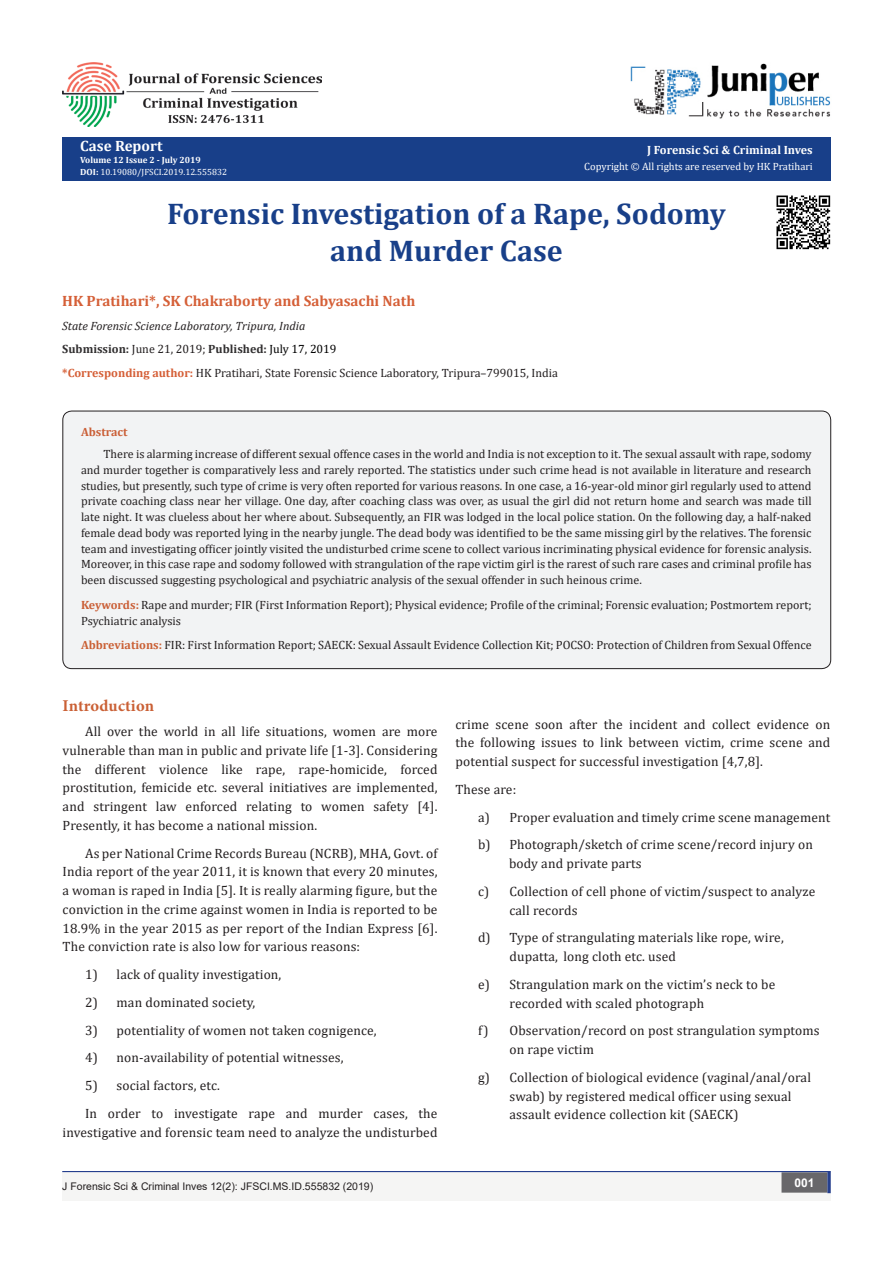
<style>
.page{position:relative;width:893px;height:1263px;background:#fff}
.page>*{position:absolute;margin:0;border:0;box-sizing:border-box;transform-origin:0 0}
.t1{font:700 30px/37.5px "Cambria";color:#183f89;text-align:center}
.t2{font:700 16.5px "Minion Pro";letter-spacing:.005em;color:#ca6035}
.t3{font:700 15px "Cambria";color:#d55f37}
.t4{font:700 15px "Cambria";color:#fff}
.t5{font:13.5px/18.8px "Cambria";letter-spacing:.01em;color:#231f20}
.t6{font:12px/15.8px "Cambria";color:#231f20;text-align:justify}
.t7{font:italic 12px "Cambria";color:#231f20}
.t8{font:700 12px "Cambria";color:#312f30}
.t9{font:700 12px "Cambria";color:#fff}
.t10{font:700 12px "Cambria";color:#ca5f37}
.t11{font:700 12px "Arial";color:#fff}
.t12{font:10.5px "Arial";color:#231f20}
.t13{font:10.5px "Cambria";color:#fff}
.t14{font:9px "Cambria";color:#fff}
.t15{font:700 9px "Cambria";color:#fff}
.s1{font-weight:700}
.s2{font-weight:400;color:#231f20}
.s3{font-weight:400;color:#000}
.s4{font-weight:700;color:#d55f37}
.s5{font-weight:700;color:#ca5f37}
.s6{font-weight:700;color:#ca6035}
</style>
<div class="page">
<div style="left:62px;top:137px;width:769px;height:44px;background:#183f89"></div>
<div style="left:62px;top:1172px;width:769px;height:29px;background:#f5f5f4"></div>
<div style="left:782px;top:1173px;width:45px;height:19px;background:#68676a"></div>
<div style="left:781px;top:1172px;width:46px;height:20px;border:2px solid #68676a"></div>
<svg style="left:827px;top:1172px;width:4px;height:21px"></svg>
<hr style="left:62px;top:1171px;width:769px;height:1px;background:#253f8e">
<img style="left:630px;top:63px;width:201px;height:56px">
<img style="left:62px;top:62px;width:260px;height:65px">
<div style="left:63px;top:411px;width:768px;height:258px;background:#f2f3f4;border-radius:9px"></div>
<div style="left:63px;top:411px;width:768px;height:258px;border:1px solid #231f20;border-radius:9px"></div>
<img style="left:776px;top:195px;width:55px;height:55px">
<p class="t4" style="left:80px;top:135px;width:84px">Case Report</p>
<p class="t15" style="left:80px;top:154px;width:122px">Volume 12 Issue 2 - July 2019</p>
<p class="t14" style="left:80px;top:167px;width:148px"><span class="s1">DOI:</span> 10.19080/JFSCI.2019.12.555832</p>
<p class="t9" style="left:647px;top:142px;width:167px">J Forensic Sci &amp; Criminal Inves</p>
<p class="t13" style="left:584px;top:160px;width:230px">Copyright © All rights are reserved by HK Pratihari</p>
<p class="t1" style="left:167px;top:194px;width:560px">Forensic Investigation of a Rape, Sodomy and Murder Case</p>
<p class="t3" style="left:62px;top:291px;width:355px">HK Pratihari*, SK Chakraborty and Sabyasachi Nath</p>
<p class="t7" style="left:62px;top:317px;width:245px">State Forensic Science Laboratory, Tripura, India</p>
<p class="t8" style="left:62px;top:341px;width:276px">Submission: <span class="s2">June 21, 2019;</span> Published: <span class="s3">July 17, 2019</span></p>
<p class="t6" style="left:62px;top:365px;width:497px"><span class="s4">*Corresponding author:</span> HK Pratihari, State Forensic Science Laboratory, Tripura–799015, India</p>
<p class="t10" style="left:81px;top:424px;width:48px">Abstract</p>
<p class="t6" style="left:81px;top:446px;width:732px;text-indent:22px">There is alarming increase of different sexual offence cases in the world and India is not exception to it. The sexual assault with rape, sodomy and murder together is comparatively less and rarely reported. The statistics under such crime head is not available in literature and research studies, but presently, such type of crime is very often reported for various reasons. In one case, a 16-year-old minor girl regularly used to attend private coaching class near her village. One day, after coaching class was over, as usual the girl did not return home and search was made till late night. It was clueless about her where about. Subsequently, an FIR was lodged in the local police station. On the following day, a half-naked female dead body was reported lying in the nearby jungle. The dead body was identified to be the same missing girl by the relatives. The forensic team and investigating officer jointly visited the undisturbed crime scene to collect various incriminating physical evidence for forensic analysis.<br>Moreover, in this case rape and sodomy followed with strangulation of the rape victim girl is the rarest of such rare cases and criminal profile has been discussed suggesting psychological and psychiatric analysis of the sexual offender in such heinous crime.</p>
<p class="t6" style="left:81px;top:597px;width:732px"><span class="s5">Keywords:</span> Rape and murder; FIR (First Information Report); Physical evidence; Profile of the criminal; Forensic evaluation; Postmortem report;<br>Psychiatric analysis</p>
<p class="t6" style="left:81px;top:637px;width:732px"><span class="s6">Abbreviations:</span> FIR: First Information Report; SAECK: Sexual Assault Evidence Collection Kit; POCSO: Protection of Children from Sexual Offence</p>
<p class="t2" style="left:63px;top:694px;width:93px">Introduction</p>
<p class="t5" style="left:63px;top:722px;width:376px;text-align:justify;text-indent:22px">All over the world in all life situations, women are more vulnerable than man in public and private life [1-3]. Considering the different violence like rape, rape-homicide, forced prostitution, femicide etc. several initiatives are implemented, and stringent law enforced relating to women safety [4].<br>Presently, it has become a national mission.</p>
<p class="t5" style="left:63px;top:843px;width:376px;text-align:justify;text-indent:22px">As per National Crime Records Bureau (NCRB), MHA, Govt. of India report of the year 2011, it is known that every 20 minutes, a woman is raped in India [5]. It is really alarming figure, but the conviction in the crime against women in India is reported to be 18.9% in the year 2015 as per report of the Indian Express [6].<br>The conviction rate is also low for various reasons:</p>
<p class="t5" style="left:85px;top:965px;width:198px">1) lack of quality investigation,</p>
<p class="t5" style="left:85px;top:993px;width:172px">2) man dominated society,</p>
<p class="t5" style="left:85px;top:1020px;width:293px">3) potentiality of women not taken cognigence,</p>
<p class="t5" style="left:85px;top:1048px;width:260px">4) non-availability of potential witnesses,</p>
<p class="t5" style="left:85px;top:1076px;width:136px">5) social factors, etc.</p>
<p class="t5" style="left:63px;top:1104px;width:376px;text-align:right">In order to investigate rape and murder cases, the investigative and forensic team need to analyze the undisturbed</p>
<p class="t12" style="left:62px;top:1179px;width:313px">J Forensic Sci &amp; Criminal Inves 12(2): JFSCI.MS.ID.555832 (2019)</p>
<p class="t5" style="left:455px;top:714px;width:376px;text-align:justify">crime scene soon after the incident and collect evidence on the following issues to link between victim, crime scene and potential suspect for successful investigation [4,7,8].</p>
<p class="t5" style="left:455px;top:780px;width:62px">These are:</p>
<p class="t5" style="left:478px;top:807px;width:354px">a) Proper evaluation and timely crime scene management</p>
<p class="t5" style="left:509px;top:835px;width:305px;text-indent:-31px">b) Photograph/sketch of crime scene/record injury on body and private parts</p>
<p class="t5" style="left:509px;top:882px;width:307px;text-indent:-31px">c) Collection of cell phone of victim/suspect to analyze call records</p>
<p class="t5" style="left:509px;top:928px;width:276px;text-indent:-31px">d) Type of strangulating materials like rope, wire, dupatta, long cloth etc. used</p>
<p class="t5" style="left:509px;top:975px;width:267px;text-indent:-31px">e) Strangulation mark on the victim’s neck to be recorded with scaled photograph</p>
<p class="t5" style="left:509px;top:1021px;width:312px;text-indent:-31px">f) Observation/record on post strangulation symptoms on rape victim</p>
<p class="t5" style="left:509px;top:1068px;width:303px;text-indent:-31px">g) Collection of biological evidence (vaginal/anal/oral swab) by registered medical officer using sexual assault evidence collection kit (SAECK)</p>
<p class="t11" style="left:794px;top:1174px;width:22px">001</p>
</div>
